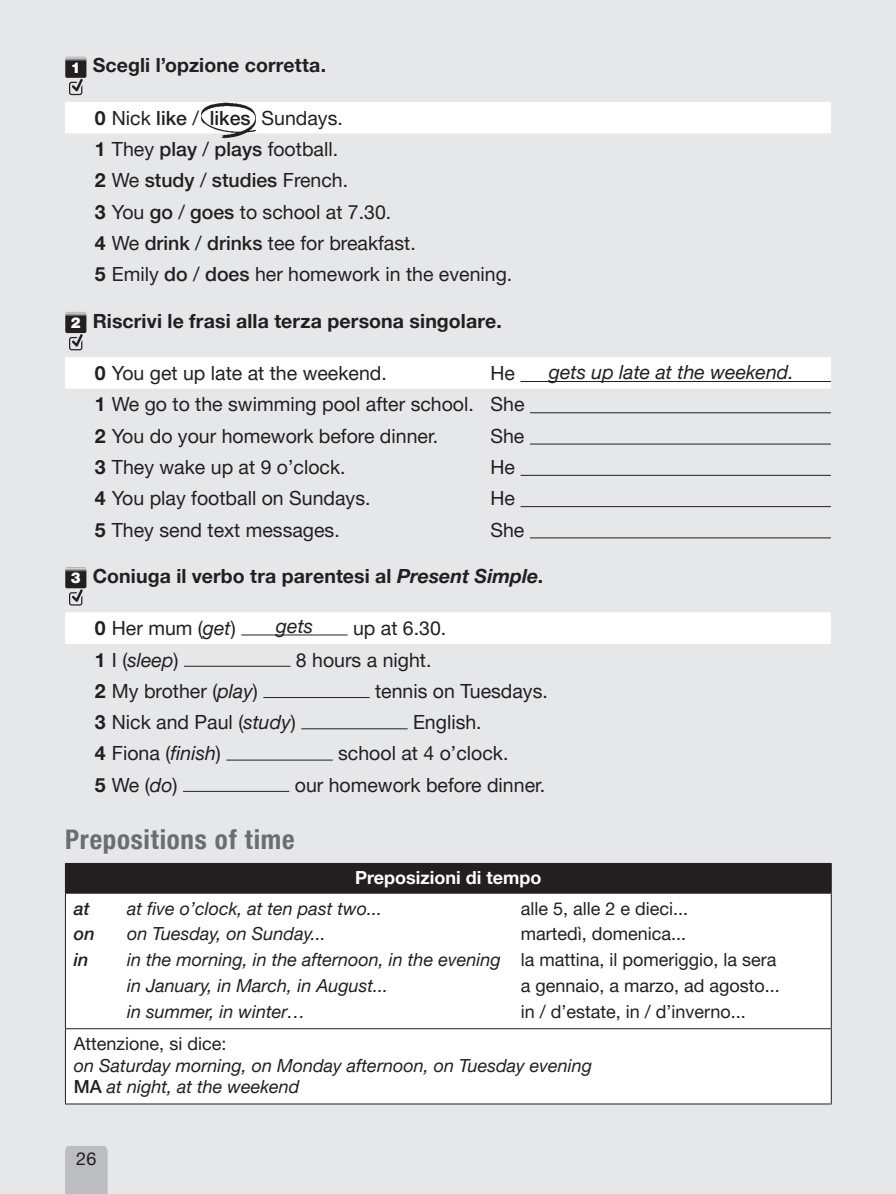
<style>
.page{position:relative;width:896px;height:1194px;background:#fff}
.page>*{position:absolute;margin:0;border:0;box-sizing:border-box;transform-origin:0 0}
.t1{font:700 condensed 27px "Helvetica Neue LT Std";letter-spacing:.03em;color:#6c6d70}
.t2{font:19.5px/31.2px "Helvetica Neue LT Std";color:#231f20}
.t3{font:700 19.5px "Helvetica Neue LT Std";letter-spacing:.005em;color:#231f20}
.t4{font:italic 19.5px "Helvetica Neue LT Std";color:#231f20}
.t5{font:italic 18px/25.8px "Helvetica Neue LT Std";color:#231f20}
.t6{font:18px "Helvetica Neue LT Std";color:#231f20}
.t7{font:700 18px "Helvetica Neue LT Std";color:#fff}
.t8{font:italic 500 18px "Helvetica Neue LT Std";color:#231f20}
.s1{font-weight:900;font-size:14.7px;color:#fff}
.s2{font-weight:700}
.s3{font-weight:500}
.s4{font-style:italic}
.s5{font-weight:700;font-style:normal}
.s6{font-style:normal}
.s7{font-weight:500;font-style:normal}
</style>
<div class="page">
<div style="left:0;top:0;width:894px;height:1193px;background:#e6e7e9"></div>
<div style="left:65px;top:1146px;width:43px;height:47px;background:#bcbdc0"></div>
<hr style="left:894px;top:0;width:1px;height:1193px;background:#e6e7e9">
<div style="left:65px;top:102px;width:765px;height:31px;background:#fff"></div>
<div style="left:65px;top:357px;width:765px;height:31px;background:#fff"></div>
<hr style="left:520px;top:381px;width:310px;height:1px;background:#231f20">
<hr style="left:530px;top:412px;width:300px;height:1px;background:#231f20">
<hr style="left:530px;top:443px;width:300px;height:1px;background:#231f20">
<hr style="left:520px;top:475px;width:310px;height:1px;background:#231f20">
<hr style="left:520px;top:506px;width:310px;height:1px;background:#231f20">
<hr style="left:530px;top:537px;width:300px;height:1px;background:#231f20">
<div style="left:65px;top:612px;width:765px;height:31px;background:#fff"></div>
<svg style="left:65px;top:57px;width:21px;height:38px"></svg>
<svg style="left:65px;top:312px;width:21px;height:38px"></svg>
<svg style="left:65px;top:567px;width:21px;height:38px"></svg>
<hr style="left:241px;top:634px;width:106px;height:1px;background:#231f20">
<hr style="left:184px;top:665px;width:106px;height:1px;background:#231f20">
<hr style="left:263px;top:697px;width:106px;height:1px;background:#231f20">
<hr style="left:301px;top:728px;width:106px;height:1px;background:#231f20">
<hr style="left:226px;top:759px;width:107px;height:1px;background:#231f20">
<hr style="left:183px;top:790px;width:106px;height:1px;background:#231f20">
<div style="left:65px;top:863px;width:766px;height:30px;background:#231f20"></div>
<div style="left:66px;top:893px;width:764px;height:210px;background:#fff"></div>
<hr style="left:65px;top:862px;width:766px;height:1px;background:#231f20">
<hr style="left:65px;top:893px;width:1px;height:135px;background:#231f20">
<hr style="left:830px;top:893px;width:1px;height:135px;background:#231f20">
<hr style="left:65px;top:1028px;width:766px;height:1px;background:#231f20">
<hr style="left:65px;top:1028px;width:1px;height:75px;background:#231f20">
<hr style="left:830px;top:1028px;width:1px;height:75px;background:#231f20">
<hr style="left:65px;top:1103px;width:766px;height:1px;background:#231f20">
<img style="left:201px;top:103px;width:55px;height:35px">
<p class="t3" style="left:71px;top:53px;width:257px"><span class="s1">1</span> Scegli l’opzione corretta.</p>
<p class="t2" style="left:95px;top:102px;width:419px"><span class="s2">0</span> Nick <span class="s3">like</span> / <span class="s3">likes</span> Sundays.<br><span class="s2">1</span> They <span class="s3">play</span> / <span class="s3">plays</span> football.<br><span class="s2">2</span> We <span class="s3">study</span> / <span class="s3">studies</span> French.<br><span class="s2">3</span> You <span class="s3">go</span> / <span class="s3">goes</span> to school at 7.30.<br><span class="s2">4</span> We <span class="s3">drink</span> / <span class="s3">drinks</span> tee for breakfast.<br><span class="s2">5</span> Emily <span class="s3">do</span> / <span class="s3">does</span> her homework in the evening.</p>
<p class="t3" style="left:71px;top:308px;width:432px"><span class="s1">2</span> Riscrivi le frasi alla terza persona singolare.</p>
<p class="t2" style="left:95px;top:357px;width:293px"><span class="s2">0</span> You get up late at the weekend.</p>
<p class="t2" style="left:95px;top:357px;width:431px;text-indent:395px">He<br><span class="s2">1</span> We go to the swimming pool after school. She<br><span class="s2">2</span> You do your homework before dinner.</p>
<p class="t2" style="left:490px;top:420px;width:35px">She</p>
<p class="t4" style="left:548px;top:360px;width:246px">gets up late at the weekend.</p>
<p class="t2" style="left:95px;top:451px;width:252px"><span class="s2">3</span> They wake up at 9 o’clock.</p>
<p class="t2" style="left:490px;top:451px;width:26px">He</p>
<p class="t2" style="left:95px;top:482px;width:277px"><span class="s2">4</span> You play football on Sundays.</p>
<p class="t2" style="left:490px;top:482px;width:26px">He</p>
<p class="t2" style="left:95px;top:513px;width:246px"><span class="s2">5</span> They send text messages.</p>
<p class="t2" style="left:490px;top:513px;width:35px">She</p>
<p class="t3" style="left:71px;top:563px;width:474px"><span class="s1">3</span> Coniuga il verbo tra parentesi al <span class="s4">Present Simple</span>.</p>
<p class="t2" style="left:95px;top:612px;width:142px"><span class="s2">0</span> Her mum (<span class="s4">get</span>)</p>
<p class="t2" style="left:353px;top:612px;width:95px">up at 6.30.</p>
<p class="t4" style="left:95px;top:647px;width:85px"><span class="s5">1</span> <span class="s6">I (</span>sleep<span class="s6">)</span></p>
<p class="t2" style="left:296px;top:643px;width:137px">8 hours a night.</p>
<p class="t2" style="left:95px;top:675px;width:164px"><span class="s2">2</span> My brother (<span class="s4">play</span>)</p>
<p class="t2" style="left:375px;top:675px;width:174px">tennis on Tuesdays.</p>
<p class="t2" style="left:95px;top:706px;width:202px"><span class="s2">3</span> Nick and Paul (<span class="s4">study</span>)</p>
<p class="t2" style="left:413px;top:706px;width:70px">English.</p>
<p class="t2" style="left:95px;top:737px;width:128px"><span class="s2">4</span> Fiona (<span class="s4">finish</span>)</p>
<p class="t2" style="left:338px;top:737px;width:172px">school at 4 o’clock.</p>
<p class="t2" style="left:95px;top:768px;width:84px"><span class="s2">5</span> We (<span class="s4">do</span>)</p>
<p class="t2" style="left:295px;top:768px;width:252px">our homework before dinner.</p>
<h1 class="t1" style="left:65px;top:822px;width:231px">Prepositions of time</h1>
<p class="t7" style="left:355px;top:865px;width:188px">Preposizioni di tempo</p>
<p class="t8" style="left:74px;top:897px;width:18px">at</p>
<p class="t5" style="left:127px;top:894px;width:256px">at five o’clock, at ten past two...</p>
<p class="t6" style="left:520px;top:897px;width:169px">alle 5, alle 2 e dieci...</p>
<p class="t8" style="left:74px;top:923px;width:23px">on</p>
<p class="t5" style="left:127px;top:920px;width:200px">on Tuesday, on Sunday...</p>
<p class="t6" style="left:520px;top:923px;width:167px">martedì, domenica...</p>
<p class="t8" style="left:74px;top:949px;width:16px">in</p>
<p class="t5" style="left:127px;top:946px;width:650px">in the morning, in the afternoon, in the evening <span class="s6">la mattina, il pomeriggio, la sera </span>in January, in March, in August...</p>
<p class="t4" style="left:276px;top:614px;width:39px">gets</p>
<p class="t6" style="left:520px;top:974px;width:261px">a gennaio, a marzo, ad agosto...</p>
<p class="t5" style="left:127px;top:998px;width:180px">in summer, in winter…</p>
<p class="t6" style="left:520px;top:1000px;width:227px">in / d’estate, in / d’inverno...</p>
<p class="t6" style="left:74px;top:1032px;width:154px">Attenzione, si dice:</p>
<p class="t5" style="left:74px;top:1053px;width:520px;line-height:21.6px">on Saturday morning, on Monday afternoon, on Tuesday evening<br><span class="s7">MA</span> at night, at the weekend</p>
<p class="t6" style="left:76px;top:1147px;width:22px">26</p>
</div>
